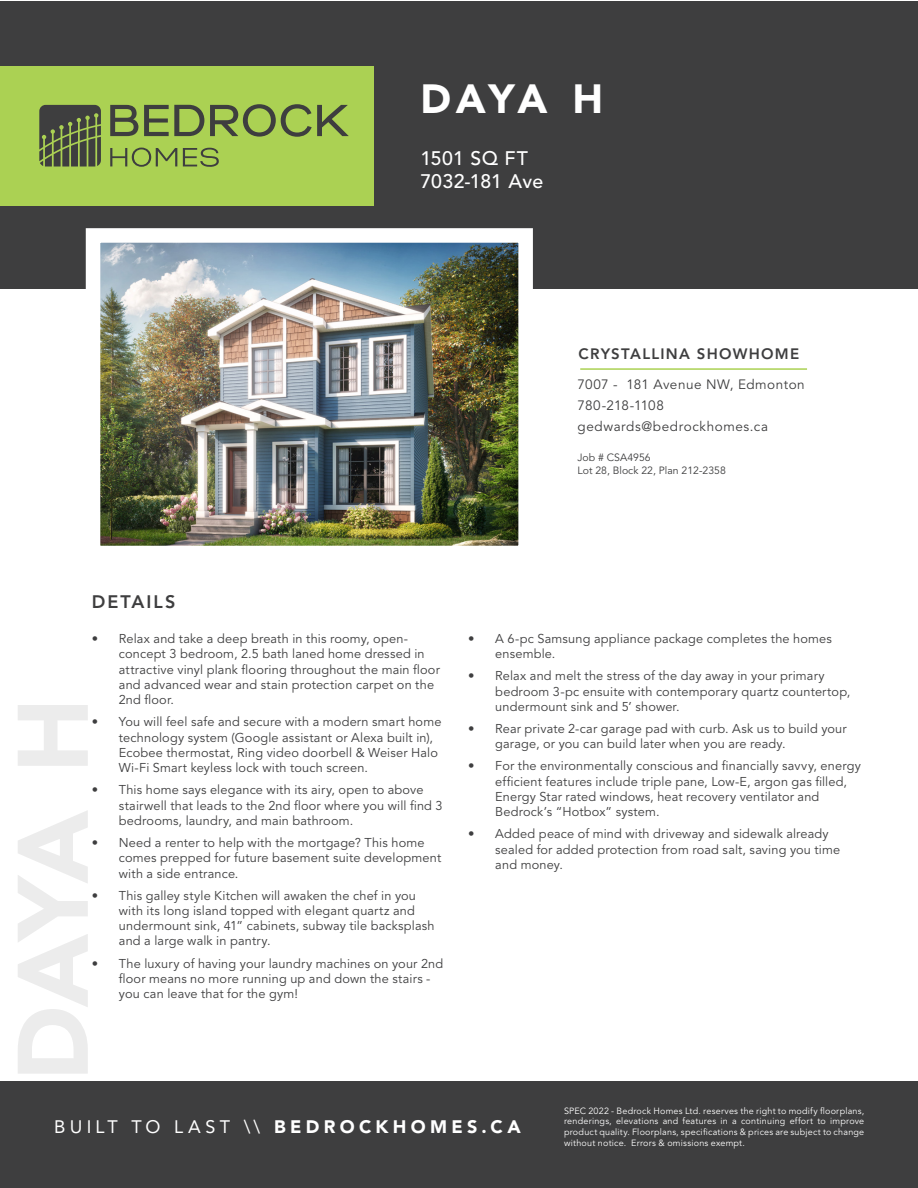
<style>
.page{position:relative;width:918px;height:1188px;background:#fff}
.page>*{position:absolute;margin:0;border:0;box-sizing:border-box;transform-origin:0 0}
.t1{font:900 40.5px "Avenir LT Std";color:#fff}
.t2{font:500 19.5px "Avenir LT Std";letter-spacing:.01em;color:#fff}
.t3{font:900 18px "Avenir LT Std";letter-spacing:.24em;color:#fff}
.t4{font:800 18px "Avenir LT Std";letter-spacing:.11em;color:#3e3e3f}
.t5{font:800 15px "Avenir LT Std";letter-spacing:.085em;color:#3e3e3f}
.t6{font:13.5px "Avenir LT Std";letter-spacing:.04em;color:#3e3e3f}
.t7{font:13.5px "Avenir LT Std";color:#3e3e3f}
.t8{font:12.75px/15.3px "Avenir LT Std";letter-spacing:.015em;color:#3e3e3f}
.t9{font:10.5px "Avenir LT Std";color:#3e3e3f}
.t10{font:9px/10.8px "Avenir LT Std";letter-spacing:.025em;color:#fff;text-align:justify}
.s1{font-weight:400}
</style>
<div class="page">
<div style="left:0;top:1px;width:918px;height:1187px;background:#3e3e3f"></div>
<div style="left:0;top:289px;width:918px;height:792px;background:#fff"></div>
<img style="left:102px;top:244px;width:415px;height:300px">
<div style="left:86px;top:228px;width:447px;height:332px;border:15px solid #fff"></div>
<hr style="left:580px;top:368px;width:227px;height:2px;background:#abd153">
<div style="left:0;top:66px;width:373px;height:139px;background:#abd153"></div>
<svg style="left:39px;top:105px;width:62px;height:62px;background:#565e43"></svg>
<svg style="left:110px;top:105px;width:28px;height:31px"></svg>
<svg style="left:144px;top:105px;width:60px;height:31px"></svg>
<svg style="left:210px;top:104px;width:139px;height:33px"></svg>
<svg style="left:110px;top:148px;width:67px;height:19px"></svg>
<svg style="left:183px;top:148px;width:36px;height:19px"></svg>
<p class="t1" style="left:420px;top:74px;width:184px">DAYA H</p>
<p class="t2" style="left:420px;top:147px;width:109px">1501 SQ FT</p>
<p class="t2" style="left:420px;top:170px;width:124px">7032-181 Ave</p>
<p class="t5" style="left:579px;top:345px;width:222px">CRYSTALLINA SHOWHOME</p>
<p class="t6" style="left:578px;top:377px;width:229px">7007 - 181 Avenue NW, Edmonton</p>
<p class="t7" style="left:578px;top:398px;width:88px">780-218-1108</p>
<p class="t6" style="left:578px;top:419px;width:192px">gedwards@bedrockhomes.ca</p>
<p class="t9" style="left:578px;top:451px;width:75px">Job # CSA4956</p>
<p class="t9" style="left:578px;top:464px;width:150px">Lot 28, Block 22, Plan 212-2358</p>
<h3 class="t4" style="left:92px;top:591px;width:85px">DETAILS</h3>
<p class="t8" style="left:119px;top:631px;width:323px;text-indent:-27px">• Relax and take a deep breath in this roomy, open&shy;concept 3 bedroom, 2.5 bath laned home dressed in attractive vinyl plank flooring throughout the main floor and advanced wear and stain protection carpet on the 2nd floor.</p>
<p class="t8" style="left:119px;top:715px;width:324px;text-indent:-27px">• You will feel safe and secure with a modern smart home technology system (Google assistant or Alexa built in), Ecobee thermostat, Ring video doorbell &amp; Weiser Halo Wi-Fi Smart keyless lock with touch screen.</p>
<p class="t8" style="left:119px;top:783px;width:325px;text-indent:-27px">• This home says elegance with its airy, open to above stairwell that leads to the 2nd floor where you will find 3 bedrooms, laundry, and main bathroom.</p>
<p class="t8" style="left:119px;top:835px;width:324px;text-indent:-27px">• Need a renter to help with the mortgage? This home comes prepped for future basement suite development with a side entrance.</p>
<p class="t8" style="left:119px;top:888px;width:317px;text-indent:-27px">• This galley style Kitchen will awaken the chef in you with its long island topped with elegant quartz and undermount sink, 41” cabinets, subway tile backsplash and a large walk in pantry.</p>
<p class="t8" style="left:119px;top:956px;width:326px;text-indent:-27px">• The luxury of having your laundry machines on your 2nd floor means no more running up and down the stairs - you can leave that for the gym!</p>
<p class="t8" style="left:495px;top:631px;width:338px;text-indent:-27px">• A 6-pc Samsung appliance package completes the homes ensemble.</p>
<p class="t8" style="left:495px;top:669px;width:357px;text-indent:-27px">• Relax and melt the stress of the day away in your primary bedroom 3-pc ensuite with contemporary quartz countertop, undermount sink and 5’ shower.</p>
<p class="t8" style="left:495px;top:721px;width:353px;text-indent:-27px">• Rear private 2-car garage pad with curb. Ask us to build your garage, or you can build later when you are ready.</p>
<p class="t8" style="left:495px;top:759px;width:367px;text-indent:-27px">• For the environmentally conscious and financially savvy, energy efficient features include triple pane, Low-E, argon gas filled, Energy Star rated windows, heat recovery ventilator and Bedrock’s “Hotbox” system.</p>
<p class="t8" style="left:495px;top:827px;width:346px;text-indent:-27px">• Added peace of mind with driveway and sidewalk already sealed for added protection from road salt, saving you time and money.</p>
<h3 class="t3" style="left:54px;top:1116px;width:468px"><span class="s1">BUILT TO LAST \\</span> BEDROCKHOMES.CA</h3>
<p class="t10" style="left:564px;top:1105px;width:302px">SPEC 2022 - Bedrock Homes Ltd. reserves the right to modify floorplans, renderings, elevations and features in a continuing effort to improve product quality. Floorplans, specifications &amp; prices are subject to change without notice. Errors &amp; omissions exempt.</p>
</div>
